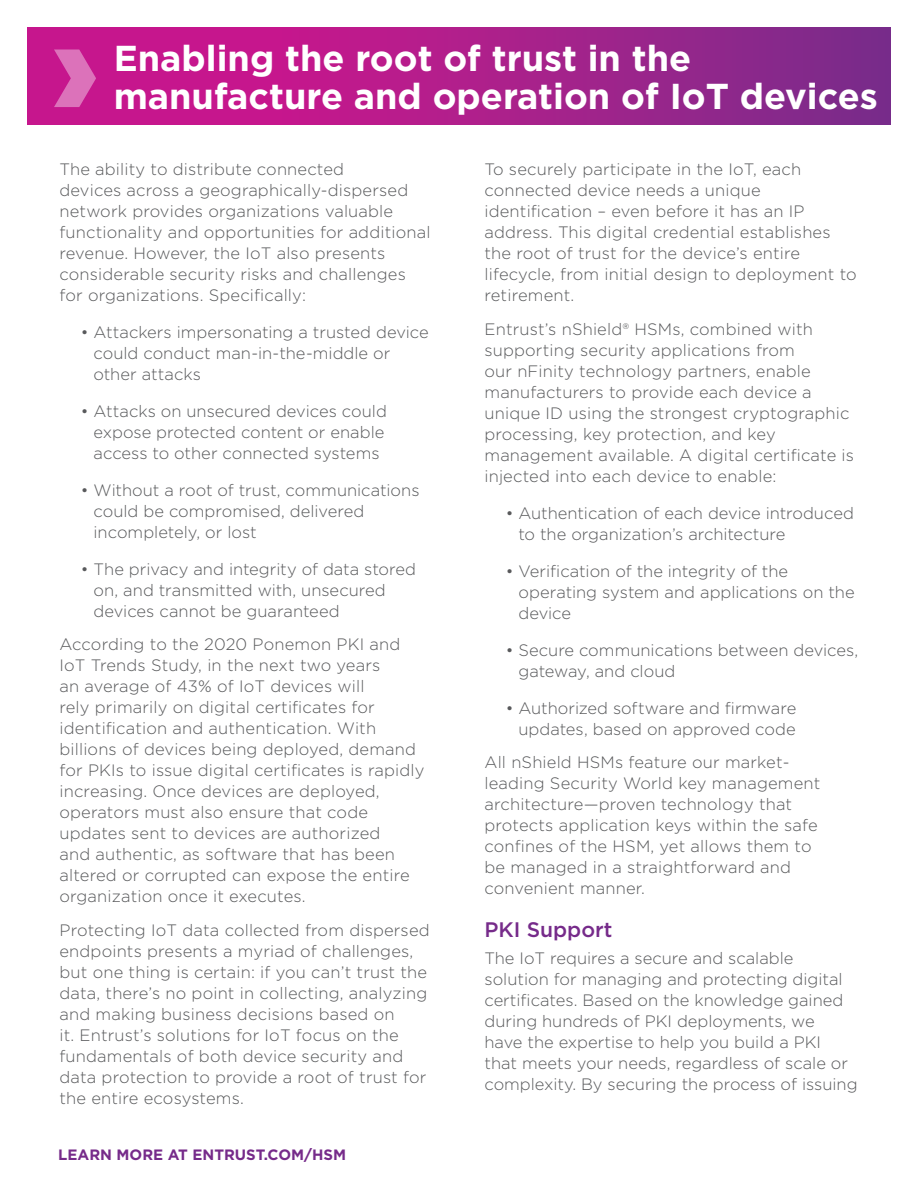
<style>
.page{position:relative;width:918px;height:1188px;background:#fff}
.page>*{position:absolute;margin:0;border:0;box-sizing:border-box;transform-origin:0 0}
.t1{font:700 36px/37.5px "Gotham";color:#fff}
.t2{font:500 21px "Gotham";color:#762b8a}
.t3{font:300 16.5px/21px "Gotham";letter-spacing:.01em;color:#58595b}
.t4{font:700 15px "Gotham";color:#762b8a}
</style>
<div class="page">
<svg style="left:27px;top:27px;width:864px;height:98px;background:#aa1f8b"></svg>
<svg style="left:54px;top:50px;width:42px;height:57px;background:#d34da8"></svg>
<h1 class="t1" style="left:114px;top:40px;width:766px">Enabling the root of trust in the manufacture and operation of IoT devices</h1>
<p class="t3" style="left:60px;top:158px;width:372px">The ability to distribute connected<br>devices across a geographically-dispersed network provides organizations valuable functionality and opportunities for additional revenue. However, the IoT also presents considerable security risks and challenges for organizations. Specifically:</p>
<p class="t3" style="left:94px;top:321px;width:337px;text-indent:-13px">• Attackers impersonating a trusted device could conduct man-in-the-middle or other attacks</p>
<p class="t3" style="left:94px;top:400px;width:295px;text-indent:-13px">• Attacks on unsecured devices could expose protected content or enable access to other connected systems</p>
<p class="t3" style="left:94px;top:479px;width:328px;text-indent:-13px">• Without a root of trust, communications could be compromised, delivered incompletely, or lost</p>
<p class="t3" style="left:94px;top:558px;width:324px;text-indent:-13px">• The privacy and integrity of data stored on, and transmitted with, unsecured devices cannot be guaranteed</p>
<p class="t3" style="left:60px;top:634px;width:366px">According to the 2020 Ponemon PKI and IoT Trends Study, in the next two years<br>an average of 43% of IoT devices will<br>rely primarily on digital certificates for identification and authentication. With billions of devices being deployed, demand for PKIs to issue digital certificates is rapidly increasing. Once devices are deployed, operators must also ensure that code updates sent to devices are authorized<br>and authentic, as software that has been altered or corrupted can expose the entire organization once it executes.</p>
<p class="t3" style="left:60px;top:919px;width:372px">Protecting IoT data collected from dispersed endpoints presents a myriad of challenges, but one thing is certain: if you can’t trust the data, there’s no point in collecting, analyzing and making business decisions based on<br>it. Entrust’s solutions for IoT focus on the fundamentals of both device security and data protection to provide a root of trust for the entire ecosystems.</p>
<p class="t4" style="left:58px;top:1144px;width:289px">LEARN MORE AT ENTRUST.COM/HSM</p>
<p class="t3" style="left:485px;top:158px;width:374px">To securely participate in the IoT, each connected device needs a unique identification – even before it has an IP address. This digital credential establishes the root of trust for the device’s entire lifecycle, from initial design to deployment to retirement.</p>
<p class="t3" style="left:485px;top:318px;width:371px">Entrust’s nShield® HSMs, combined with supporting security applications from<br>our nFinity technology partners, enable manufacturers to provide each device a unique ID using the strongest cryptographic processing, key protection, and key management available. A digital certificate is injected into each device to enable:</p>
<p class="t3" style="left:519px;top:502px;width:337px;text-indent:-13px">• Authentication of each device introduced to the organization’s architecture</p>
<p class="t3" style="left:519px;top:560px;width:338px;text-indent:-13px">• Verification of the integrity of the operating system and applications on the device</p>
<p class="t3" style="left:519px;top:639px;width:341px;text-indent:-13px">• Secure communications between devices, gateway, and cloud</p>
<p class="t3" style="left:506px;top:697px;width:292px;text-align:right">• Authorized software and firmware updates, based on approved code</p>
<p class="t3" style="left:484px;top:752px;width:338px">All nShield HSMs feature our market&shy;leading Security World key management architecture—proven technology that protects application keys within the safe confines of the HSM, yet allows them to be managed in a straightforward and convenient manner.</p>
<p class="t2" style="left:485px;top:915px;width:129px">PKI Support</p>
<p class="t3" style="left:485px;top:947px;width:375px">The IoT requires a secure and scalable solution for managing and protecting digital certificates. Based on the knowledge gained during hundreds of PKI deployments, we<br>have the expertise to help you build a PKI that meets your needs, regardless of scale or complexity. By securing the process of issuing</p>
</div>
